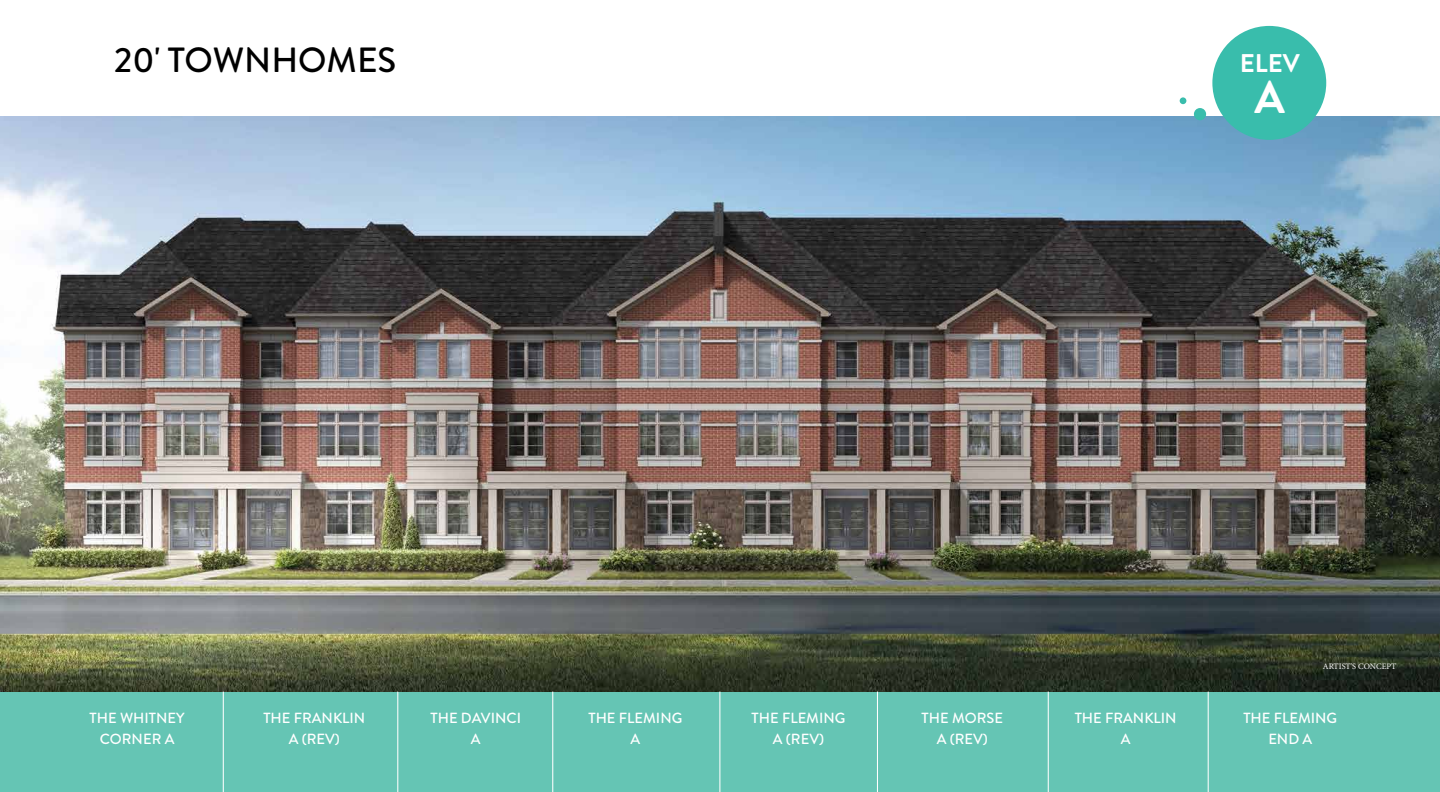
<style>
.page{position:relative;width:1440px;height:792px;background:#fff}
.page>*{position:absolute;margin:0;border:0;box-sizing:border-box;transform-origin:0 0}
.t1{font:700 45.8px "Brandon Grotesque";color:#fff}
.t2{font:500 35px "Brandon Grotesque";color:#000}
.t3{font:700 25.6px "Brandon Grotesque";color:#fff}
.t4{font:500 14.7px/21px "Brandon Grotesque";color:#fff;text-align:center}
.t5{font:8.4px "Minion Pro";color:#fff}
</style>
<div class="page">
<div style="left:0;top:692px;width:1440px;height:100px;background:#65c5b4"></div>
<img style="left:0;top:117px;width:1440px;height:575px">
<div style="left:1212px;top:26px;width:114px;height:114px;background:#39bdac;border-radius:50%"></div>
<div style="left:1194px;top:108px;width:12px;height:12px;background:#39bdac;border-radius:50%"></div>
<div style="left:1180px;top:97px;width:6px;height:7px;background:#39bdac;border-radius:50%"></div>
<hr style="left:223px;top:692px;width:1px;height:100px;background:#fff">
<hr style="left:397px;top:692px;width:1px;height:100px;background:#fff">
<hr style="left:552px;top:692px;width:1px;height:100px;background:#fff">
<hr style="left:719px;top:692px;width:1px;height:100px;background:#fff">
<hr style="left:877px;top:692px;width:1px;height:100px;background:#fff">
<hr style="left:1048px;top:692px;width:1px;height:100px;background:#fff">
<hr style="left:1208px;top:692px;width:1px;height:100px;background:#fff">
<h2 class="t2" style="left:114px;top:36px;width:284px">20' TOWNHOMES</h2>
<h3 class="t3" style="left:1240px;top:46px;width:61px">ELEV</h3>
<h1 class="t1" style="left:1255px;top:65px;width:32px">A</h1>
<p class="t5" style="left:1323px;top:661px;width:75px">ARTIST'S CONCEPT</p>
<p class="t4" style="left:90px;top:708px;width:96px">THE WHITNEY<br>CORNER A</p>
<p class="t4" style="left:263px;top:708px;width:103px">THE FRANKLIN<br>A (REV)</p>
<p class="t4" style="left:431px;top:708px;width:92px">THE DAVINCI<br>A</p>
<p class="t4" style="left:589px;top:708px;width:95px">THE FLEMING<br>A</p>
<p class="t4" style="left:752px;top:708px;width:95px">THE FLEMING<br>A (REV)</p>
<p class="t4" style="left:922px;top:708px;width:83px">THE MORSE<br>A (REV)</p>
<p class="t4" style="left:1075px;top:708px;width:103px">THE FRANKLIN<br>A</p>
<p class="t4" style="left:1243px;top:708px;width:95px">THE FLEMING<br>END A</p>
</div>
